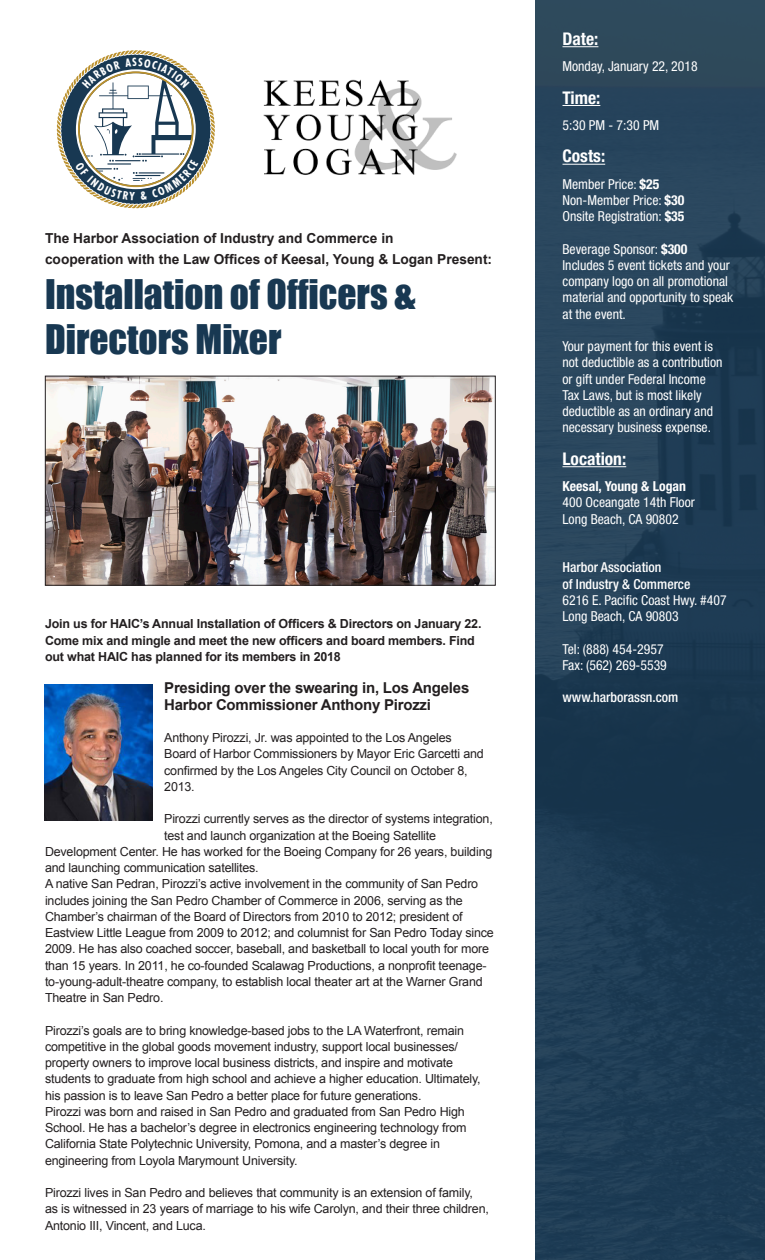
<style>
.page{position:relative;width:765px;height:1260px;background:#fff}
.page>*{position:absolute;margin:0;border:0;box-sizing:border-box;transform-origin:0 0}
.t1{font:37.5px "Impact";color:#183852}
.t2{font:700 condensed 17.5px "Helvetica Neue LT Std";color:#fff}
.t3{font:700 15px/16.2px "Arial";letter-spacing:-.015em;color:#231f20}
.t4{font:condensed 13.75px/16.2px "Helvetica Neue LT Std";color:#fff}
.t5{font:700 13.75px "Arial";color:#231f20}
.t6{font:500 condensed 13.75px "Helvetica Neue LT Std";color:#fff}
.t7{font:700 condensed 13.75px "Helvetica Neue LT Std";color:#fff}
.t8{font:12.5px/16.2px "Arial";letter-spacing:-.015em;color:#231f20}
.t9{font:700 12.5px/16.2px "Arial";letter-spacing:-.015em;color:#231f20}
.s1{font-weight:700}
</style>
<div class="page">
<img style="left:535px;top:0;width:230px;height:1260px">
<hr style="left:562px;top:46px;width:36px;height:1px;background:#fff">
<hr style="left:562px;top:105px;width:38px;height:1px;background:#fff">
<hr style="left:562px;top:164px;width:43px;height:1px;background:#fff">
<hr style="left:562px;top:466px;width:64px;height:1px;background:#fff">
<img style="left:47px;top:378px;width:447px;height:206px">
<div style="left:45px;top:376px;width:451px;height:210px;border:1px solid #231f20"></div>
<img style="left:263px;top:79px;width:194px;height:96px">
<img style="left:45px;top:685px;width:108px;height:135px">
<svg style="left:56px;top:50px;width:159px;height:159px"></svg>
<p class="t5" style="left:45px;top:229px;width:350px">The Harbor Association of Industry and Commerce in</p>
<p class="t5" style="left:45px;top:250px;width:449px">cooperation with the Law Offices of Keesal, Young &amp; Logan Present:</p>
<p class="t1" style="left:45px;top:265px;width:372px">Installation of Officers &amp;</p>
<p class="t1" style="left:45px;top:310px;width:238px">Directors Mixer</p>
<p class="t9" style="left:45px;top:616px;width:438px">Join us for HAIC’s Annual Installation of Officers &amp; Directors on January 22.<br>Come mix and mingle and meet the new officers and board members. Find out what HAIC has planned for its members in 2018</p>
<p class="t3" style="left:164px;top:680px;width:307px">Presiding over the swearing in, Los Angeles<br>Harbor Commissioner Anthony Pirozzi</p>
<p class="t8" style="left:164px;top:730px;width:321px">Anthony Pirozzi, Jr. was appointed to the Los Angeles Board of Harbor Commissioners by Mayor Eric Garcetti and confirmed by the Los Angeles City Council on October 8, 2013.</p>
<p class="t8" style="left:164px;top:811px;width:330px">Pirozzi currently serves as the director of systems integration,</p>
<p class="t8" style="left:164px;top:827px;width:273px">test and launch organization at the Boeing Satellite</p>
<p class="t8" style="left:45px;top:843px;width:449px">Development Center. He has worked for the Boeing Company for 26 years, building</p>
<p class="t8" style="left:45px;top:860px;width:215px">and launching communication satellites.</p>
<p class="t8" style="left:45px;top:876px;width:450px">A native San Pedran, Pirozzi’s active involvement in the community of San Pedro includes joining the San Pedro Chamber of Commerce in 2006, serving as the Chamber’s chairman of the Board of Directors from 2010 to 2012; president of Eastview Little League from 2009 to 2012; and columnist for San Pedro Today since 2009. He has also coached soccer, baseball, and basketball to local youth for more than 15 years. In 2011, he co-founded Scalawag Productions, a nonprofit teenage&shy;to-young-adult-theatre company, to establish local theater art at the Warner Grand Theatre in San Pedro.</p>
<p class="t8" style="left:45px;top:1022px;width:437px">Pirozzi’s goals are to bring knowledge-based jobs to the LA Waterfront, remain competitive in the global goods movement industry, support local businesses/ property owners to improve local business districts, and inspire and motivate students to graduate from high school and achieve a higher education. Ultimately, his passion is to leave San Pedro a better place for future generations.</p>
<p class="t8" style="left:45px;top:1103px;width:423px">Pirozzi was born and raised in San Pedro and graduated from San Pedro High School. He has a bachelor’s degree in electronics engineering technology from California State Polytechnic University, Pomona, and a master’s degree in engineering from Loyola Marymount University.</p>
<p class="t8" style="left:45px;top:1185px;width:445px">Pirozzi lives in San Pedro and believes that community is an extension of family, as is witnessed in 23 years of marriage to his wife Carolyn, and their three children,<br>Antonio III, Vincent, and Luca.</p>
<p class="t2" style="left:562px;top:28px;width:37px">Date:</p>
<p class="t4" style="left:562px;top:58px;width:137px">Monday, January 22, 2018</p>
<p class="t2" style="left:562px;top:87px;width:39px">Time:</p>
<p class="t4" style="left:562px;top:117px;width:98px">5:30 PM - 7:30 PM</p>
<p class="t2" style="left:562px;top:146px;width:44px">Costs:</p>
<p class="t4" style="left:562px;top:176px;width:98px">Member Price: <span class="s1">$25</span></p>
<p class="t4" style="left:562px;top:192px;width:123px">Non-Member Price: <span class="s1">$30</span></p>
<p class="t4" style="left:562px;top:208px;width:123px">Onsite Registration: <span class="s1">$35</span></p>
<p class="t4" style="left:562px;top:241px;width:126px">Beverage Sponsor: <span class="s1">$300</span></p>
<p class="t4" style="left:562px;top:257px;width:172px">Includes 5 event tickets and your company logo on all promotional material and opportunity to speak at the event.</p>
<p class="t4" style="left:562px;top:338px;width:162px">Your payment for this event is not deductible as a contribution or gift under Federal Income<br>Tax Laws, but is most likely deductible as an ordinary and necessary business expense.</p>
<p class="t2" style="left:562px;top:448px;width:65px">Location:</p>
<p class="t7" style="left:562px;top:478px;width:125px">Keesal, Young &amp; Logan</p>
<p class="t4" style="left:562px;top:494px;width:134px">400 Oceangate 14th Floor</p>
<p class="t4" style="left:562px;top:511px;width:118px">Long Beach, CA 90802</p>
<p class="t6" style="left:562px;top:559px;width:101px">Harbor Association</p>
<p class="t6" style="left:562px;top:576px;width:129px">of Industry &amp; Commerce</p>
<p class="t4" style="left:562px;top:592px;width:166px">6216 E. Pacific Coast Hwy. #407</p>
<p class="t4" style="left:562px;top:608px;width:118px">Long Beach, CA 90803</p>
<p class="t4" style="left:562px;top:641px;width:103px">Tel: (888) 454-2957</p>
<p class="t4" style="left:562px;top:657px;width:106px">Fax: (562) 269-5539</p>
<p class="t6" style="left:562px;top:689px;width:117px">www.harborassn.com</p>
</div>
